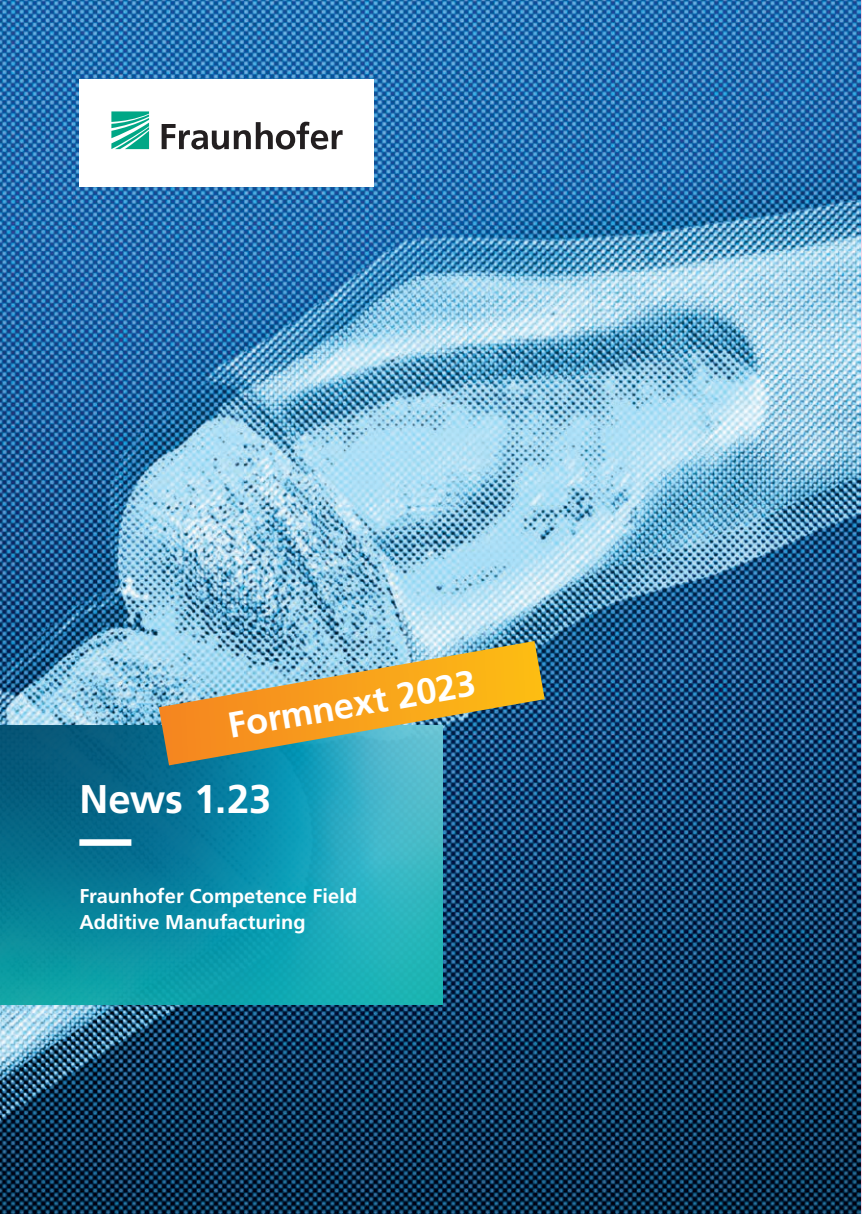
<style>
.page{position:relative;width:862px;height:1214px;background:#fff}
.page>*{position:absolute;margin:0;border:0;box-sizing:border-box;transform-origin:0 0}
.Ueberschrift_20_24_weiss_Linie_unten{font:700 40px "Frutiger LT Com";letter-spacing:-.005em;color:#fff}
.Stoerer{font:700 36px "Frutiger LT Com";color:#fff}
.Sub_Ueberschrift_10_13_weiss_bold{font:700 20px/26px "Frutiger LT Com";color:#fff}
</style>
<div class="page">
<img style="left:0;top:0;width:860px;height:1213px">
<div style="left:79px;top:79px;width:295px;height:108px;background:#fff"></div>
<svg style="left:111px;top:111px;width:38px;height:38px"></svg>
<svg style="left:162px;top:122px;width:180px;height:27px"></svg>
<svg style="left:0;top:725px;width:442px;height:278px;background:#1390a6"></svg>
<svg style="left:79px;top:839px;width:307px;height:6px;background:#39a1ba"></svg>
<img style="left:159px;top:641px;width:386px;height:124px">
<p class="Stoerer" style="left:225px;top:705px;width:252px;rotate:-10deg">Formnext 2023</p>
<p class="Ueberschrift_20_24_weiss_Linie_unten" style="left:79px;top:775px;width:194px">News 1.23</p>
<p class="Sub_Ueberschrift_10_13_weiss_bold" style="left:79px;top:882px;width:279px">Fraunhofer Competence Field<br>Additive Manufacturing</p>
</div>
